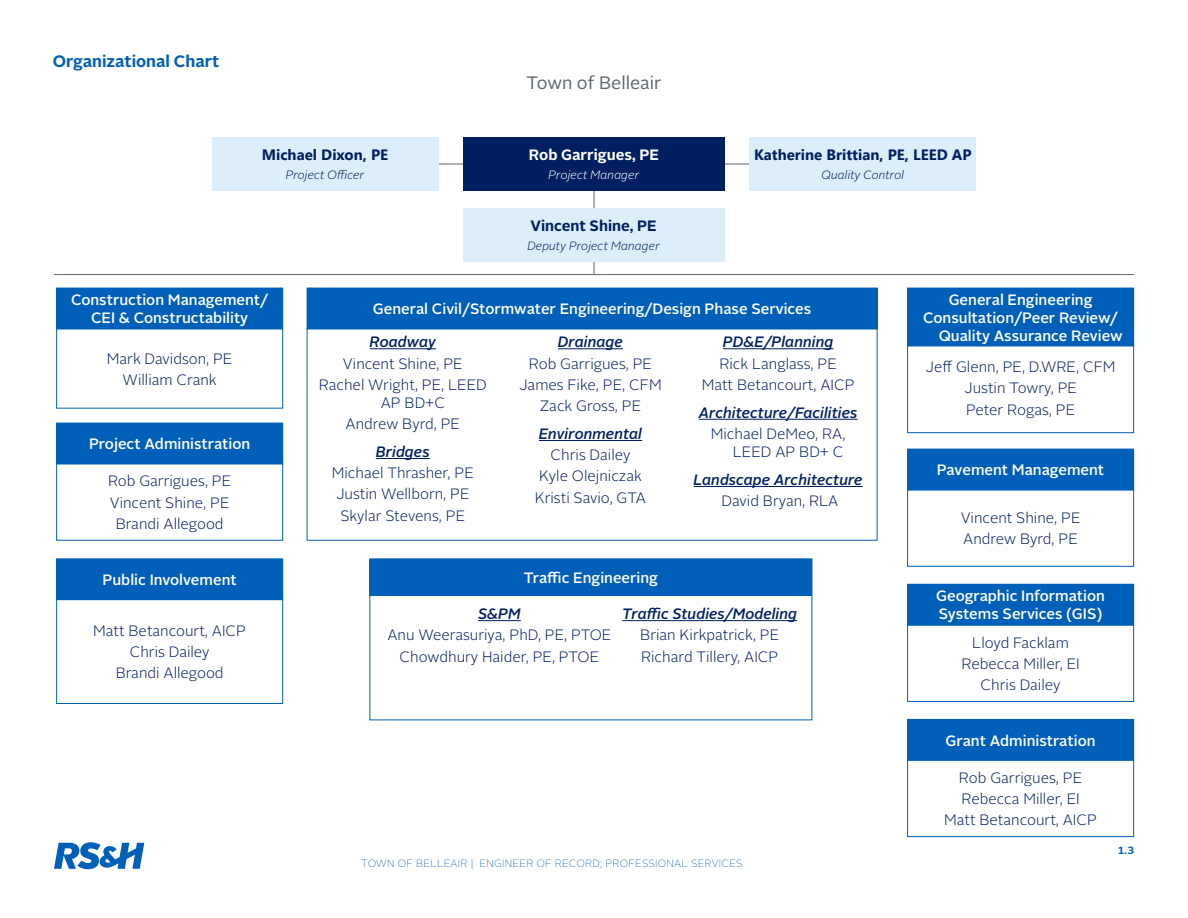
<style>
.page{position:relative;width:1188px;height:918px;background:#fff}
.page>*{position:absolute;margin:0;border:0;box-sizing:border-box;transform-origin:0 0}
.Heading{font:18px "Alright Sans";color:#5a6670}
.NCDOT_Heading_2{font:700 16.5px "Alright Sans";color:#005fb9}
.Org_Chart_Associate{font:300 15px/18px "Alright Sans";color:#001f61}
.Heading-2{font:500 15px/18px "Alright Sans";color:#fff}
.Subheading_copy{font:italic 500 15px "Alright Sans";color:#001f61}
.Heading-3{font:700 15px "Segoe UI";color:#001f61}
.Subheading{font:italic 500 15px "Alright Sans";color:#001f61}
.Heading-4{font:700 15px "Alright Sans";color:#fff}
.Heading-5{font:700 15px "Alright Sans";color:#001f61}
.Heading-6{font:italic 300 12px "Alright Sans";color:#001f61}
.Heading-7{font:italic 300 12px "Alright Sans";color:#fff}
.t1{font:100 10.5px "Alright Sans";letter-spacing:.025em;color:#005fb9}
.t2{font:700 10.5px "Alright Sans";color:#005fb9}
</style>
<div class="page">
<svg style="left:54px;top:842px;width:90px;height:27px"></svg>
<hr style="left:594px;top:184px;width:1px;height:90px;background:#5a6670">
<hr style="left:54px;top:274px;width:1080px;height:1px;background:#5a6670">
<hr style="left:403px;top:164px;width:385px;height:1px;background:#5a6670">
<div style="left:463px;top:137px;width:262px;height:54px;background:#001f61"></div>
<div style="left:212px;top:137px;width:226px;height:54px;background:#dceefa"></div>
<div style="left:57px;top:559px;width:226px;height:41px;background:#005fb9"></div>
<div style="left:56px;top:558px;width:227px;height:42px;border:1px solid #005fb9"></div>
<div style="left:56px;top:599px;width:227px;height:105px;border:1px solid #005fb9"></div>
<div style="left:57px;top:288px;width:226px;height:41px;background:#005fb9"></div>
<div style="left:56px;top:328px;width:227px;height:81px;border:1px solid #005fb9"></div>
<div style="left:307px;top:288px;width:570px;height:41px;background:#005fb9"></div>
<div style="left:907px;top:342px;width:227px;height:91px;border:1px solid #005fb9"></div>
<div style="left:908px;top:288px;width:226px;height:58px;background:#005fb9"></div>
<div style="left:907px;top:760px;width:227px;height:77px;border:1px solid #005fb9"></div>
<div style="left:908px;top:719px;width:226px;height:41px;background:#005fb9"></div>
<div style="left:907px;top:719px;width:227px;height:42px;border:1px solid #005fb9"></div>
<div style="left:750px;top:137px;width:226px;height:54px;background:#dceefa"></div>
<div style="left:463px;top:208px;width:261px;height:54px;background:#dceefa"></div>
<hr style="left:370px;top:348px;width:66px;height:1px;background:#001f61">
<hr style="left:376px;top:458px;width:54px;height:1px;background:#001f61">
<hr style="left:558px;top:348px;width:65px;height:1px;background:#001f61">
<hr style="left:539px;top:440px;width:103px;height:1px;background:#001f61">
<hr style="left:723px;top:348px;width:110px;height:1px;background:#001f61">
<hr style="left:699px;top:419px;width:159px;height:1px;background:#001f61">
<hr style="left:694px;top:486px;width:169px;height:1px;background:#001f61">
<div style="left:56px;top:463px;width:227px;height:78px;border:1px solid #005fb9"></div>
<div style="left:57px;top:423px;width:226px;height:41px;background:#005fb9"></div>
<div style="left:907px;top:489px;width:227px;height:78px;border:1px solid #005fb9"></div>
<div style="left:908px;top:449px;width:226px;height:41px;background:#005fb9"></div>
<div style="left:370px;top:559px;width:442px;height:36px;background:#005fb9"></div>
<div style="left:369px;top:558px;width:443px;height:38px;border:1px solid #005fb9"></div>
<hr style="left:478px;top:620px;width:43px;height:1px;background:#001f61">
<hr style="left:622px;top:620px;width:175px;height:1px;background:#001f61">
<div style="left:907px;top:625px;width:227px;height:77px;border:1px solid #005fb9"></div>
<div style="left:908px;top:584px;width:226px;height:41px;background:#005fb9"></div>
<p class="NCDOT_Heading_2" style="left:53px;top:49px;width:168px">Organizational Chart</p>
<p class="Heading-3" style="left:262px;top:144px;width:128px">Michael Dixon, PE</p>
<p class="Heading-6" style="left:286px;top:167px;width:80px">Project Officer</p>
<p class="Heading" style="left:527px;top:71px;width:136px">Town of Belleair</p>
<p class="Heading-4" style="left:529px;top:144px;width:132px">Rob Garrigues, PE</p>
<p class="Heading-7" style="left:549px;top:167px;width:92px">Project Manager</p>
<p class="Heading-5" style="left:530px;top:215px;width:128px">Vincent Shine, PE</p>
<p class="Heading-6" style="left:527px;top:238px;width:134px">Deputy Project Manager</p>
<p class="Heading-3" style="left:754px;top:144px;width:219px">Katherine Brittian, PE, LEED AP</p>
<p class="Heading-6" style="left:822px;top:167px;width:84px">Quality Control</p>
<p class="Heading-2" style="left:71px;top:291px;width:199px">Construction Management/</p>
<p class="Heading-2" style="left:91px;top:309px;width:159px">CEI &amp; Constructability</p>
<p class="Org_Chart_Associate" style="left:107px;top:350px;width:127px">Mark Davidson, PE</p>
<p class="Org_Chart_Associate" style="left:123px;top:371px;width:96px">William Crank</p>
<p class="Heading-2" style="left:89px;top:435px;width:163px">Project Administration</p>
<p class="Org_Chart_Associate" style="left:108px;top:473px;width:125px">Rob Garrigues, PE</p>
<p class="Org_Chart_Associate" style="left:110px;top:494px;width:121px">Vincent Shine, PE</p>
<p class="Org_Chart_Associate" style="left:116px;top:515px;width:109px">Brandi Allegood</p>
<p class="Heading-2" style="left:103px;top:571px;width:136px">Public Involvement</p>
<p class="Org_Chart_Associate" style="left:93px;top:622px;width:154px">Matt Betancourt, AICP</p>
<p class="Org_Chart_Associate" style="left:130px;top:643px;width:81px">Chris Dailey</p>
<p class="Org_Chart_Associate" style="left:116px;top:665px;width:109px">Brandi Allegood</p>
<p class="Heading-2" style="left:373px;top:300px;width:440px">General Civil/Stormwater Engineering/Design Phase Services</p>
<p class="Subheading" style="left:370px;top:332px;width:68px">Roadway</p>
<p class="Org_Chart_Associate" style="left:343px;top:355px;width:121px">Vincent Shine, PE</p>
<p class="Org_Chart_Associate" style="left:381px;top:376px;width:108px;text-indent:-62px">Rachel Wright, PE, LEED<br>AP BD+C</p>
<p class="Org_Chart_Associate" style="left:346px;top:415px;width:116px">Andrew Byrd, PE</p>
<p class="Subheading_copy" style="left:376px;top:441px;width:55px">Bridges</p>
<p class="Org_Chart_Associate" style="left:332px;top:464px;width:144px">Michael Thrasher, PE</p>
<p class="Org_Chart_Associate" style="left:336px;top:486px;width:135px">Justin Wellborn, PE</p>
<p class="Org_Chart_Associate" style="left:340px;top:507px;width:126px">Skylar Stevens, PE</p>
<p class="Subheading" style="left:558px;top:332px;width:67px">Drainage</p>
<p class="Org_Chart_Associate" style="left:529px;top:355px;width:125px">Rob Garrigues, PE</p>
<p class="Org_Chart_Associate" style="left:519px;top:376px;width:144px">James Fike, PE, CFM</p>
<p class="Org_Chart_Associate" style="left:540px;top:397px;width:103px">Zack Gross, PE</p>
<p class="Subheading_copy" style="left:539px;top:423px;width:105px">Environmental</p>
<p class="Org_Chart_Associate" style="left:551px;top:446px;width:81px">Chris Dailey</p>
<p class="Org_Chart_Associate" style="left:539px;top:468px;width:104px">Kyle Olejniczak</p>
<p class="Org_Chart_Associate" style="left:535px;top:489px;width:113px">Kristi Savio, GTA</p>
<p class="Heading-2" style="left:524px;top:569px;width:136px">Traffic Engineering</p>
<p class="Subheading" style="left:723px;top:332px;width:112px">PD&amp;E/Planning</p>
<p class="Org_Chart_Associate" style="left:719px;top:355px;width:119px">Rick Langlass, PE</p>
<p class="Org_Chart_Associate" style="left:702px;top:376px;width:154px">Matt Betancourt, AICP</p>
<p class="Subheading_copy" style="left:699px;top:402px;width:160px">Architecture/Facilities</p>
<p class="Org_Chart_Associate" style="left:711px;top:425px;width:136px;text-align:right">Michael DeMeo, RA,<br>LEED AP BD+ C</p>
<p class="Subheading_copy" style="left:694px;top:469px;width:171px">Landscape Architecture</p>
<p class="Org_Chart_Associate" style="left:722px;top:492px;width:118px">David Bryan, RLA</p>
<p class="Subheading" style="left:478px;top:604px;width:44px">S&amp;PM</p>
<p class="Org_Chart_Associate" style="left:387px;top:626px;width:226px">Anu Weerasuriya, PhD, PE, PTOE</p>
<p class="Org_Chart_Associate" style="left:400px;top:648px;width:201px">Chowdhury Haider, PE, PTOE</p>
<p class="Subheading_copy" style="left:622px;top:604px;width:176px">Traffic Studies/Modeling</p>
<p class="Org_Chart_Associate" style="left:640px;top:626px;width:141px">Brian Kirkpatrick, PE</p>
<p class="Org_Chart_Associate" style="left:641px;top:648px;width:139px">Richard Tillery, AICP</p>
<p class="t1" style="left:361px;top:856px;width:383px">TOWN OF BELLEAIR | ENGINEER OF RECORD; PROFESSIONAL SERVICES</p>
<p class="Heading-2" style="left:949px;top:291px;width:145px">General Engineering</p>
<p class="Heading-2" style="left:939px;top:309px;width:186px;text-indent:-15px">Consultation/Peer Review/<br>Quality Assurance Review</p>
<p class="Org_Chart_Associate" style="left:926px;top:358px;width:192px">Jeff Glenn, PE, D.WRE, CFM</p>
<p class="Org_Chart_Associate" style="left:964px;top:379px;width:114px">Justin Towry, PE</p>
<p class="Org_Chart_Associate" style="left:966px;top:401px;width:111px">Peter Rogas, PE</p>
<p class="Heading-2" style="left:937px;top:461px;width:169px">Pavement Management</p>
<p class="Org_Chart_Associate" style="left:961px;top:509px;width:121px">Vincent Shine, PE</p>
<p class="Org_Chart_Associate" style="left:963px;top:530px;width:116px">Andrew Byrd, PE</p>
<p class="Heading-2" style="left:936px;top:587px;width:170px">Geographic Information</p>
<p class="Heading-2" style="left:939px;top:605px;width:165px">Systems Services (GIS)</p>
<p class="Org_Chart_Associate" style="left:972px;top:634px;width:98px">Lloyd Facklam</p>
<p class="Org_Chart_Associate" style="left:961px;top:655px;width:120px">Rebecca Miller, EI</p>
<p class="Org_Chart_Associate" style="left:981px;top:676px;width:81px">Chris Dailey</p>
<p class="Heading-2" style="left:946px;top:731px;width:151px">Grant Administration</p>
<p class="Org_Chart_Associate" style="left:959px;top:769px;width:125px">Rob Garrigues, PE</p>
<p class="Org_Chart_Associate" style="left:961px;top:790px;width:120px">Rebecca Miller, EI</p>
<p class="Org_Chart_Associate" style="left:944px;top:811px;width:154px">Matt Betancourt, AICP</p>
<p class="t2" style="left:1118px;top:843px;width:18px">1.3</p>
</div>
